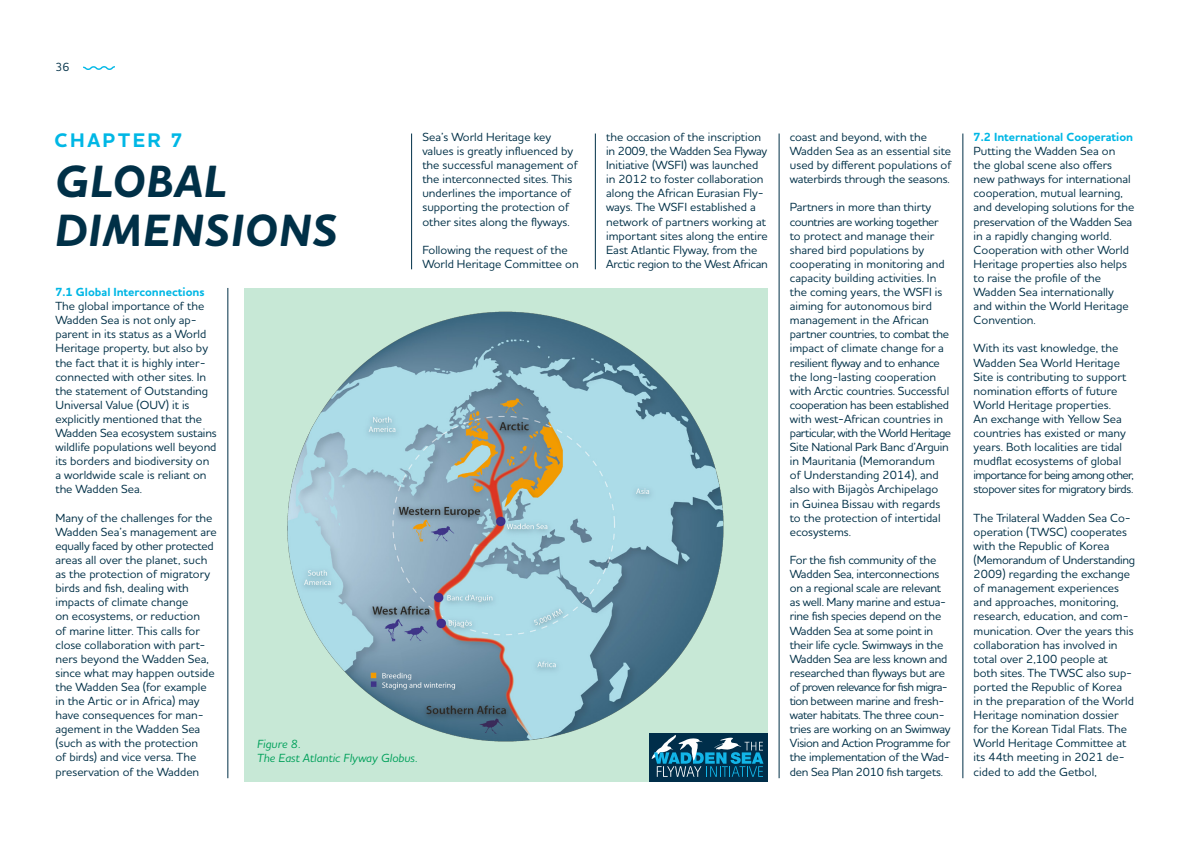
<style>
.page{position:relative;width:1191px;height:842px;background:#fff}
.page>*{position:absolute;margin:0;border:0;box-sizing:border-box;transform-origin:0 0}
.t1{font:italic 700 46px/49.5px "Houschka Pro";letter-spacing:.015em;color:#003047}
.t2{font:700 20px "Houschka Pro";letter-spacing:.13em;color:#00b7e5}
.t3{font:500 12px/14.1px "Houschka Pro";color:#003047}
.t4{font:500 12px/14.1px "Houschka Pro";letter-spacing:-.02em;color:#003047}
.t5{font:700 12px "Houschka Pro";color:#00b7e5}
.t6{font:italic 500 12px/14.1px "Houschka Pro";color:#00a05a}
</style>
<div class="page">
<hr style="left:228px;top:288px;width:1px;height:490px;background:#003047">
<hr style="left:411px;top:134px;width:1px;height:135px;background:#003047">
<hr style="left:595px;top:134px;width:1px;height:135px;background:#003047">
<hr style="left:779px;top:134px;width:1px;height:644px;background:#003047">
<hr style="left:962px;top:134px;width:1px;height:644px;background:#003047">
<div style="left:244px;top:288px;width:523px;height:494px;background:#c7e8d6"></div>
<img style="left:287px;top:311px;width:437px;height:431px">
<div style="left:649px;top:733px;width:118px;height:49px;background:#002e4a"></div>
<svg style="left:651px;top:735px;width:112px;height:42px"></svg>
<svg style="left:83px;top:66px;width:32px;height:4px"></svg>
<p class="t3" style="left:55px;top:59px;width:16px">36</p>
<h2 class="t2" style="left:55px;top:127px;width:130px">CHAPTER 7</h2>
<h1 class="t1" style="left:55px;top:157px;width:284px">GLOBAL<br>DIMENSIONS</h1>
<p class="t3" style="left:422px;top:130px;width:157px">Sea’s World Heritage key values is greatly influenced by the successful management of the interconnected sites. This underlines the importance of supporting the protection of other sites along the flyways.</p>
<p class="t3" style="left:422px;top:242px;width:158px">Following the request of the<br>World Heritage Committee on</p>
<p class="t5" style="left:55px;top:284px;width:151px">7.1 Global Interconnections</p>
<p class="t3" style="left:55px;top:299px;width:163px">The global importance of the<br>Wadden Sea is not only ap&shy;parent in its status as a World<br>Heritage property, but also by the fact that it is highly inter&shy;connected with other sites. In the statement of Outstanding<br>Universal Value (OUV) it is explicitly mentioned that the<br>Wadden Sea ecosystem sustains wildlife populations well beyond its borders and biodiversity on a worldwide scale is reliant on the Wadden Sea.</p>
<p class="t3" style="left:55px;top:510px;width:163px">Many of the challenges for the<br>Wadden Sea’s management are equally faced by other protected areas all over the planet, such as the protection of migratory birds and fish, dealing with impacts of climate change<br>on ecosystems, or reduction<br>of marine litter. This calls for close collaboration with part&shy;ners beyond the Wadden Sea, since what may happen outside the Wadden Sea (for example in the Artic or in Africa) may have consequences for man&shy;agement in the Wadden Sea (such as with the protection<br>of birds) and vice versa. The preservation of the Wadden</p>
<p class="t6" style="left:257px;top:736px;width:162px">Figure 8.<br>The East Atlantic Flyway Globus.</p>
<p class="t3" style="left:606px;top:130px;width:163px">the occasion of the inscription in 2009, the Wadden Sea Flyway<br>Initiative (WSFI) was launched in 2012 to foster collaboration along the African Eurasian Fly&shy;ways. The WSFI established a network of partners working at important sites along the entire<br>East Atlantic Flyway, from the<br>Arctic region to the West African</p>
<p class="t3" style="left:790px;top:130px;width:163px">coast and beyond, with the<br>Wadden Sea as an essential site used by different populations of waterbirds through the seasons.</p>
<p class="t3" style="left:790px;top:200px;width:163px">Partners in more than thirty countries are working together to protect and manage their shared bird populations by cooperating in monitoring and capacity building activities. In the coming years, the WSFI is aiming for autonomous bird management in the African partner countries, to combat the impact of climate change for a resilient flyway and to enhance the long-lasting cooperation with Arctic countries. Successful cooperation has been established with west-African countries in particular, with the World Heritage<br>Site National Park Banc d’Arguin in Mauritania (Memorandum<br>of Understanding 2014), and also with Bijagòs Archipelago<br>in Guinea Bissau with regards to the protection of intertidal ecosystems.</p>
<p class="t4" style="left:790px;top:553px;width:162px">For the fish community of the<br>Wadden Sea, interconnections on a regional scale are relevant as well. Many marine and estua&shy;rine fish species depend on the<br>Wadden Sea at some point in their life cycle. Swimways in the<br>Wadden Sea are less known and researched than flyways but are of proven relevance for fish migra&shy;tion between marine and fresh&shy;water habitats. The three coun&shy;tries are working on an Swimway<br>Vision and Action Programme for the implementation of the Wad&shy;den Sea Plan 2010 fish targets.</p>
<p class="t5" style="left:973px;top:129px;width:161px">7.2 International Cooperation</p>
<p class="t3" style="left:973px;top:144px;width:162px">Putting the Wadden Sea on the global scene also offers new pathways for international cooperation, mutual learning, and developing solutions for the preservation of the Wadden Sea in a rapidly changing world.<br>Cooperation with other World<br>Heritage properties also helps to raise the profile of the<br>Wadden Sea internationally and within the World Heritage<br>Convention.</p>
<p class="t3" style="left:973px;top:341px;width:162px">With its vast knowledge, the<br>Wadden Sea World Heritage<br>Site is contributing to support nomination efforts of future<br>World Heritage properties.<br>An exchange with Yellow Sea countries has existed or many years. Both localities are tidal mudflat ecosystems of global importance for being among other, stopover sites for migratory birds.</p>
<p class="t3" style="left:973px;top:510px;width:163px">The Trilateral Wadden Sea Co&shy;operation (TWSC) cooperates with the Republic of Korea (Memorandum of Understanding<br>2009) regarding the exchange of management experiences and approaches, monitoring, research, education, and com&shy;munication. Over the years this collaboration has involved in total over 2,100 people at<br>both sites. The TWSC also sup&shy;ported the Republic of Korea<br>in the preparation of the World<br>Heritage nomination dossier for the Korean Tidal Flats. The<br>World Heritage Committee at its 44th meeting in 2021 de&shy;cided to add the Getbol,</p>
</div>
